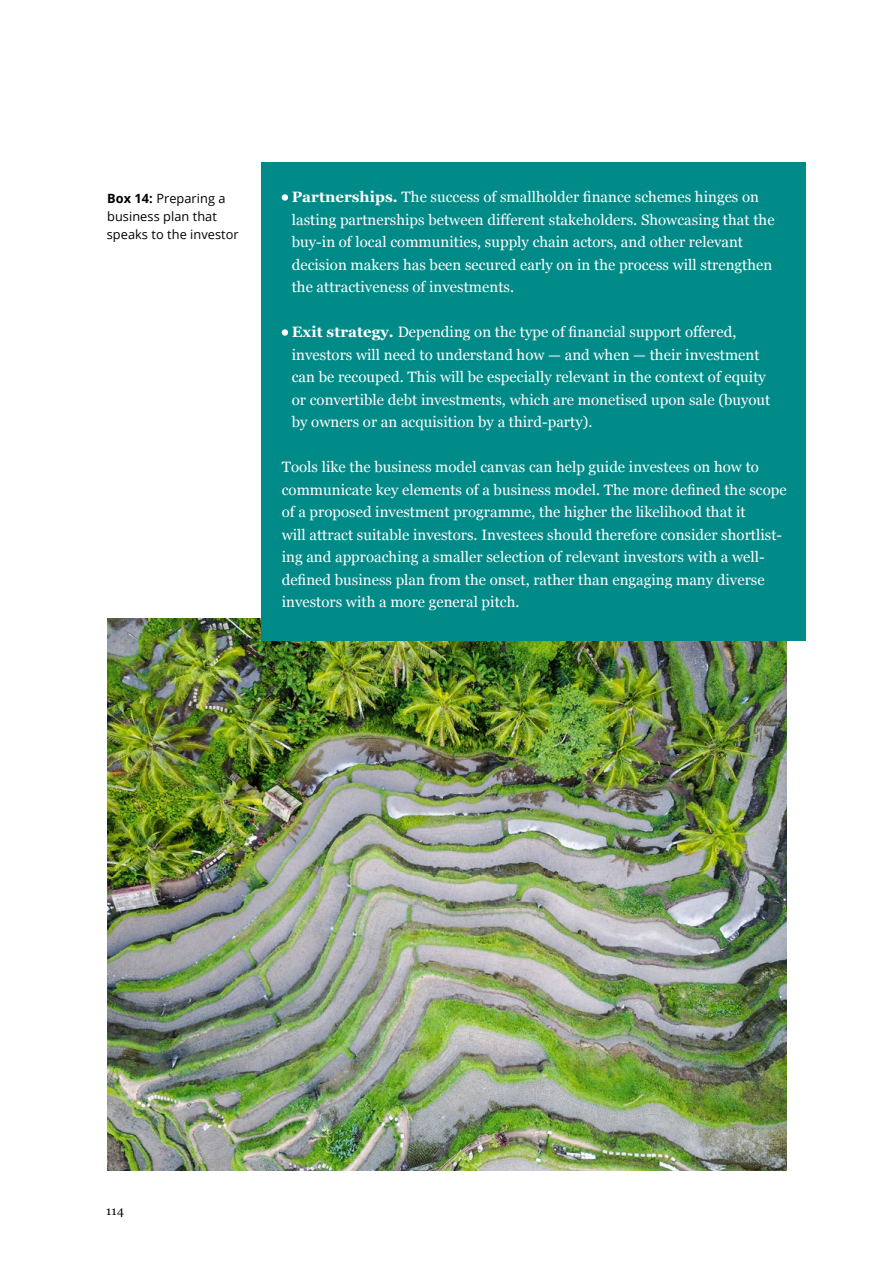
<style>
.page{position:relative;width:893px;height:1263px;background:#fff}
.page>*{position:absolute;margin:0;border:0;box-sizing:border-box;transform-origin:0 0}
.t1{font:15px/22.5px "Georgia";color:#fff}
.t2{font:12.75px/18px "Open Sans";letter-spacing:.005em;color:#000}
.t3{font:12px "Georgia";color:#000}
.s1{font-weight:700}
</style>
<div class="page">
<img style="left:108px;top:618px;width:679px;height:552px">
<div style="left:261px;top:162px;width:545px;height:479px;background:#008a88"></div>
<div style="left:282px;top:194px;width:6px;height:7px;background:#fff;border-radius:50%"></div>
<div style="left:282px;top:329px;width:6px;height:7px;background:#fff;border-radius:50%"></div>
<p class="t2" style="left:107px;top:189px;width:133px"><span class="s1">Box 14:</span> Preparing a business plan that speaks to the investor</p>
<p class="t1" style="left:292px;top:185px;width:484px"><span class="s1">Partnerships.</span> The success of smallholder finance schemes hinges on lasting partnerships between different stakeholders. Showcasing that the buy-in of local communities, supply chain actors, and other relevant decision makers has been secured early on in the process will strengthen the attractiveness of investments.</p>
<p class="t1" style="left:292px;top:320px;width:480px"><span class="s1">Exit strategy.</span> Depending on the type of financial support offered, investors will need to understand how — and when — their investment can be recouped. This will be especially relevant in the context of equity or convertible debt investments, which are monetised upon sale (buyout by owners or an acquisition by a third-party).</p>
<p class="t1" style="left:282px;top:455px;width:506px">Tools like the business model canvas can help guide investees on how to communicate key elements of a business model. The more defined the scope of a proposed investment programme, the higher the likelihood that it<br>will attract suitable investors. Investees should therefore consider shortlist&shy;ing and approaching a smaller selection of relevant investors with a well&shy;defined business plan from the onset, rather than engaging many diverse investors with a more general pitch.</p>
<p class="t3" style="left:106px;top:1202px;width:19px">114</p>
</div>
